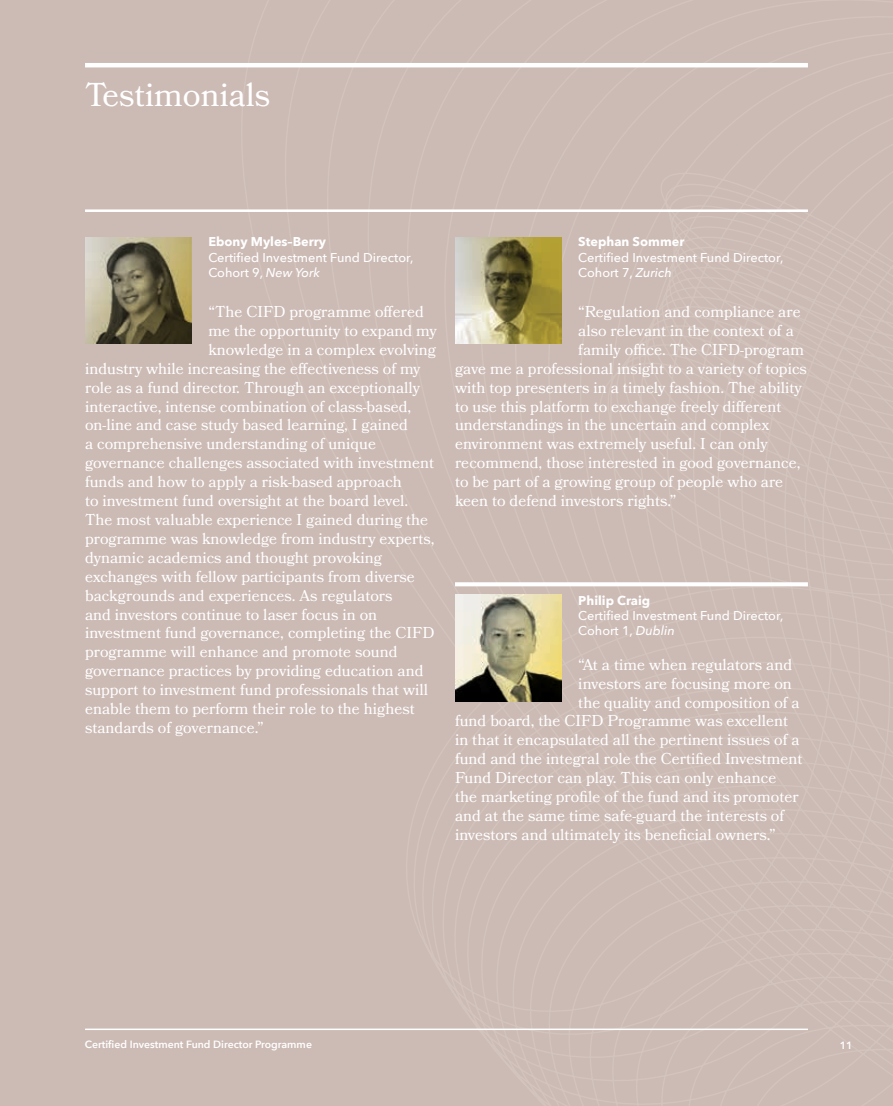
<style>
.page{position:relative;width:893px;height:1106px;background:#ccbab4}
.page>*{position:absolute;margin:0;border:0;box-sizing:border-box;transform-origin:0 0}
.t1{font:33px "Bookmania";color:#fff}
.t2{font:15.75px "Bookmania";color:#fff}
.t3{font:500 12.75px/15.3px "Avenir Next";color:#fff}
.t4{font:700 12.75px "Avenir Next";color:#fff}
.t5{font:600 10.5px "Avenir Next";color:#fff}
.s1{font-style:italic}
</style>
<div class="page">
<hr style="left:85px;top:1028px;width:723px;height:2px;background:#fff">
<hr style="left:85px;top:63px;width:723px;height:4px;background:#fff">
<hr style="left:85px;top:209px;width:723px;height:3px;background:#fff">
<svg style="left:455px;top:582px;width:353px;height:4px"></svg>
<img style="left:85px;top:237px;width:106px;height:107px">
<img style="left:455px;top:237px;width:106px;height:107px">
<img style="left:455px;top:595px;width:106px;height:106px">
<h1 class="t1" style="left:85px;top:75px;width:187px">Testimonials</h1>
<p class="t4" style="left:208px;top:231px;width:119px">Ebony Myles–Berry</p>
<p class="t3" style="left:208px;top:249px;width:207px">Certified Investment Fund Director,<br>Cohort 9, <span class="s1">New York</span></p>
<p class="t2" style="left:208px;top:302px;width:217px">“The CIFD programme offered</p>
<p class="t2" style="left:208px;top:321px;width:230px">me the opportunity to expand my</p>
<p class="t2" style="left:208px;top:340px;width:229px">knowledge in a complex evolving</p>
<p class="t2" style="left:85px;top:359px;width:337px">industry while increasing the effectiveness of my</p>
<p class="t2" style="left:85px;top:378px;width:337px">role as a fund director. Through an exceptionally</p>
<p class="t2" style="left:85px;top:397px;width:328px">interactive, intense combination of class-based,</p>
<p class="t2" style="left:85px;top:416px;width:324px">on-line and case study based learning, I gained</p>
<p class="t2" style="left:85px;top:435px;width:293px">a comprehensive understanding of unique</p>
<p class="t2" style="left:85px;top:453px;width:351px">governance challenges associated with investment</p>
<p class="t2" style="left:85px;top:472px;width:318px">funds and how to apply a risk-based approach</p>
<p class="t2" style="left:85px;top:491px;width:325px">to investment fund oversight at the board level.</p>
<p class="t2" style="left:85px;top:510px;width:345px">The most valuable experience I gained during the</p>
<p class="t2" style="left:85px;top:529px;width:351px">programme was knowledge from industry experts,</p>
<p class="t2" style="left:85px;top:548px;width:299px">dynamic academics and thought provoking</p>
<p class="t2" style="left:85px;top:567px;width:331px">exchanges with fellow participants from diverse</p>
<p class="t2" style="left:85px;top:586px;width:309px">backgrounds and experiences. As regulators</p>
<p class="t2" style="left:85px;top:605px;width:294px">and investors continue to laser focus in on</p>
<p class="t2" style="left:85px;top:624px;width:351px">investment fund governance, completing the CIFD</p>
<p class="t2" style="left:85px;top:642px;width:314px">programme will enhance and promote sound</p>
<p class="t2" style="left:85px;top:661px;width:340px">governance practices by providing education and</p>
<p class="t2" style="left:85px;top:680px;width:345px">support to investment fund professionals that will</p>
<p class="t2" style="left:85px;top:699px;width:331px">enable them to perform their role to the highest</p>
<p class="t2" style="left:85px;top:718px;width:180px">standards of governance.”</p>
<p class="t4" style="left:578px;top:231px;width:108px">Stephan Sommer</p>
<p class="t3" style="left:578px;top:249px;width:207px">Certified Investment Fund Director,<br>Cohort 7, <span class="s1">Zurich</span></p>
<p class="t2" style="left:578px;top:302px;width:224px">“Regulation and compliance are</p>
<p class="t2" style="left:578px;top:321px;width:217px">also relevant in the context of a</p>
<p class="t2" style="left:578px;top:340px;width:227px">family office. The CIFD-program</p>
<p class="t2" style="left:455px;top:359px;width:353px">gave me a professional insight to a variety of topics</p>
<p class="t2" style="left:455px;top:378px;width:348px">with top presenters in a timely fashion. The ability</p>
<p class="t2" style="left:455px;top:397px;width:328px">to use this platform to exchange freely different</p>
<p class="t2" style="left:455px;top:416px;width:316px">understandings in the uncertain and complex</p>
<p class="t2" style="left:455px;top:435px;width:314px">environment was extremely useful. I can only</p>
<p class="t2" style="left:455px;top:453px;width:347px">recommend, those interested in good governance,</p>
<p class="t2" style="left:455px;top:472px;width:330px">to be part of a growing group of people who are</p>
<p class="t2" style="left:455px;top:491px;width:223px">keen to defend investors rights.”</p>
<p class="t4" style="left:578px;top:589px;width:74px">Philip Craig</p>
<p class="t3" style="left:578px;top:607px;width:207px">Certified Investment Fund Director,<br>Cohort 1, <span class="s1">Dublin</span></p>
<p class="t2" style="left:578px;top:655px;width:215px">“At a time when regulators and</p>
<p class="t2" style="left:578px;top:674px;width:215px">investors are focusing more on</p>
<p class="t2" style="left:578px;top:693px;width:223px">the quality and composition of a</p>
<p class="t2" style="left:455px;top:711px;width:335px">fund board, the CIFD Programme was excellent</p>
<p class="t2" style="left:455px;top:730px;width:346px">in that it encapsulated all the pertinent issues of a</p>
<p class="t2" style="left:455px;top:749px;width:349px">fund and the integral role the Certified Investment</p>
<p class="t2" style="left:455px;top:768px;width:323px">Fund Director can play. This can only enhance</p>
<p class="t2" style="left:455px;top:787px;width:345px">the marketing profile of the fund and its promoter</p>
<p class="t2" style="left:455px;top:806px;width:331px">and at the same time safe-guard the interests of</p>
<p class="t2" style="left:455px;top:825px;width:322px">investors and ultimately its beneficial owners.”</p>
<p class="t5" style="left:85px;top:1035px;width:229px">Certified Investment Fund Director Programme</p>
<p class="t5" style="left:840px;top:1036px;width:14px">11</p>
</div>
